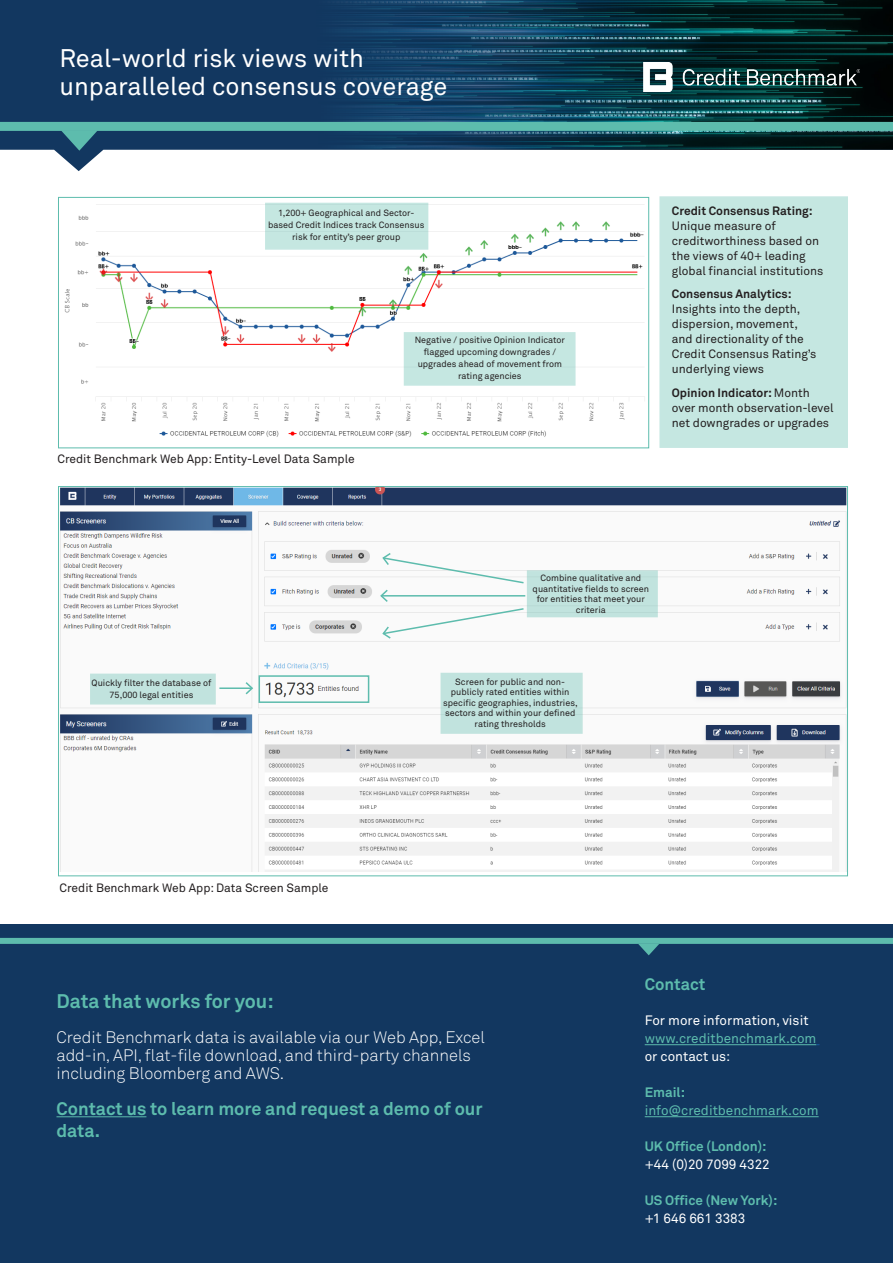
<style>
.page{position:relative;width:893px;height:1263px;background:#fff}
.page>*{position:absolute;margin:0;border:0;box-sizing:border-box;transform-origin:0 0}
.t1{font:25.2px/27.2px "Akkurat Pro";color:#fff}
.Subtitles{font:700 19.5px "Akkurat Pro";color:#5dbcad}
.Body_Copy{font:700 18px/22.5px "Akkurat Pro";color:#5dbcad}
.Body_Copy-2{font:16.5px/18px "Akkurat Light Pro";color:#fff}
.Subtitles-2{font:700 16.5px "Akkurat Pro";color:#5dbcad}
.Body_Copy-3{font:13.5px/18px "Akkurat Pro";color:#fff}
.Body_Copy-4{font:700 13.5px "Akkurat Pro";color:#5dbcad}
.Body_Copy-5{font:13.5px "Akkurat Pro";color:#5dbcad}
.Sub_Sub_Titles{font:12px/15px "Akkurat Pro";color:#231f20}
.Body_Copy-6{font:12px "Akkurat Pro";color:#231f20}
.Sub_Sub_Titles-2{font:9px/10.5px "Akkurat Pro";color:#231f20;text-align:center}
.s1{font-weight:700}
.s2{color:#5dbcad}
</style>
<div class="page">
<img style="left:64px;top:202px;width:581px;height:235px">
<div style="left:58px;top:197px;width:591px;height:251px;border:1px solid #5dbcad"></div>
<div style="left:0;top:924px;width:893px;height:339px;background:#123760"></div>
<hr style="left:56px;top:1116px;width:90px;height:1px;background:#5dbcad">
<hr style="left:645px;top:1044px;width:171px;height:1px;background:#5dbcad">
<hr style="left:645px;top:1116px;width:174px;height:1px;background:#5dbcad">
<div style="left:0;top:938px;width:893px;height:6px;background:#5dbcad"></div>
<svg style="left:638px;top:944px;width:21px;height:11px"></svg>
<svg style="left:0;top:0;width:246px;height:171px;background:#2e4f73"></svg>
<img style="left:246px;top:0;width:647px;height:150px">
<div style="left:0;top:122px;width:893px;height:9px;background:#5dbcad"></div>
<svg style="left:61px;top:131px;width:37px;height:20px"></svg>
<img style="left:644px;top:63px;width:216px;height:29px">
<img style="left:60px;top:488px;width:786px;height:383px">
<div style="left:659px;top:196px;width:189px;height:252px;background:#c5e7e1"></div>
<hr style="left:219px;top:687px;width:33px;height:2px;background:#5dbcad">
<svg style="left:244px;top:680px;width:10px;height:16px"></svg>
<div style="left:90px;top:674px;width:126px;height:30px;background:#c1e3de"></div>
<div style="left:259px;top:675px;width:110px;height:28px;border:2px solid #5dbcad"></div>
<div style="left:527px;top:570px;width:131px;height:47px;background:#c1e3de"></div>
<div style="left:441px;top:673px;width:142px;height:61px;background:#c1e3de"></div>
<div style="left:404px;top:332px;width:172px;height:54px;background:#c5e7e1"></div>
<div style="left:265px;top:203px;width:163px;height:47px;background:#c5e7e1"></div>
<svg style="left:379px;top:551px;width:146px;height:89px"></svg>
<p class="t1" style="left:60px;top:46px;width:389px">Real-world risk views with unparalleled consensus coverage</p>
<p class="Sub_Sub_Titles-2" style="left:268px;top:208px;width:158px;line-height:12px">1,200+ Geographical and Sector&shy;based Credit Indices track Consensus risk for entity’s peer group</p>
<p class="Body_Copy-6" style="left:57px;top:452px;width:299px">Credit Benchmark Web App: Entity-Level Data Sample</p>
<p class="Sub_Sub_Titles-2" style="left:415px;top:334px;width:152px;line-height:12px">Negative / positive Opinion Indicator flagged upcoming downgrades / upgrades ahead of movement from rating agencies</p>
<p class="Sub_Sub_Titles" style="left:672px;top:204px;width:153px"><span class="s1">Credit Consensus Rating:<br></span>Unique measure of creditworthiness based on the views of 40+ leading global financial institutions</p>
<p class="Sub_Sub_Titles" style="left:672px;top:287px;width:146px"><span class="s1">Consensus Analytics:<br></span>Insights into the depth, dispersion, movement, and directionality of the<br>Credit Consensus Rating’s underlying views</p>
<p class="Sub_Sub_Titles" style="left:672px;top:386px;width:163px"><span class="s1">Opinion Indicator:</span> Month over month observation-level net downgrades or upgrades</p>
<p class="Sub_Sub_Titles-2" style="left:92px;top:678px;width:121px">Quickly filter the database of</p>
<p class="Sub_Sub_Titles-2" style="left:110px;top:690px;width:85px">75,000 legal entities</p>
<p class="Sub_Sub_Titles-2" style="left:533px;top:573px;width:118px">Combine qualitative and quantitative fields to screen for entities that meet your criteria</p>
<p class="Sub_Sub_Titles-2" style="left:443px;top:676px;width:136px">Screen for public and non&shy;publicly rated entities within specific geographies, industries, sectors and within your defined rating thresholds</p>
<p class="Body_Copy-6" style="left:60px;top:881px;width:271px">Credit Benchmark Web App: Data Screen Sample</p>
<p class="Subtitles" style="left:56px;top:989px;width:219px">Data that works for you:</p>
<p class="Body_Copy-2" style="left:56px;top:1029px;width:430px">Credit Benchmark data is available via our Web App, Excel add-in, API, flat-file download, and third-party channels including Bloomberg and AWS.</p>
<p class="Body_Copy" style="left:56px;top:1097px;width:428px">Contact us to learn more and request a demo of our data.</p>
<p class="Subtitles-2" style="left:645px;top:974px;width:62px">Contact</p>
<p class="Body_Copy-3" style="left:645px;top:1012px;width:173px">For more information, visit <span class="s2">www.creditbenchmark.com </span>or contact us:</p>
<p class="Body_Copy-4" style="left:645px;top:1084px;width:42px">Email:</p>
<p class="Body_Copy-5" style="left:645px;top:1102px;width:175px">info@creditbenchmark.com</p>
<p class="Body_Copy-4" style="left:645px;top:1138px;width:123px">UK Office (London):</p>
<p class="Body_Copy-3" style="left:645px;top:1156px;width:127px">+44 (0)20 7099 4322</p>
<p class="Body_Copy-4" style="left:645px;top:1192px;width:134px">US Office (New York):</p>
<p class="Body_Copy-3" style="left:645px;top:1210px;width:102px">+1 646 661 3383</p>
</div>
